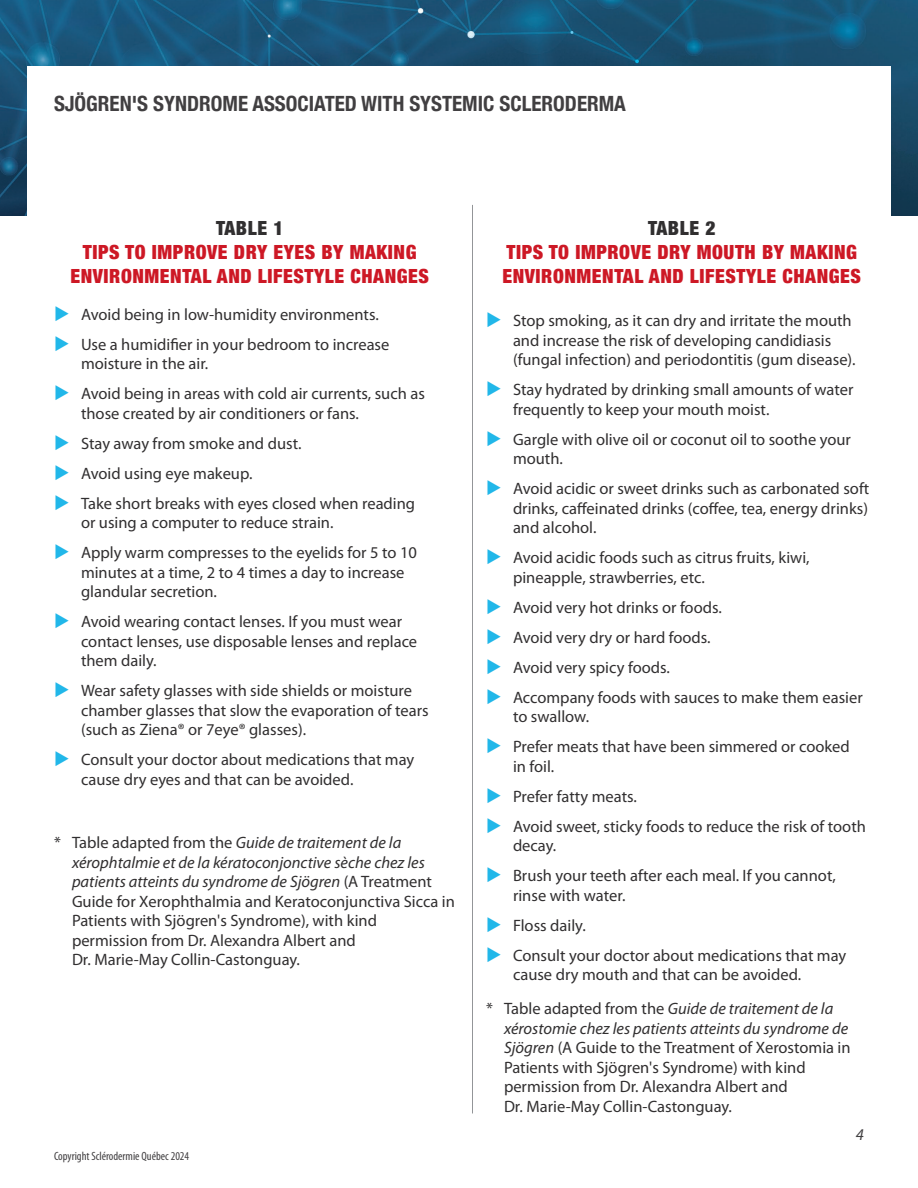
<style>
.page{position:relative;width:918px;height:1188px;background:#fff}
.page>*{position:absolute;margin:0;border:0;box-sizing:border-box;transform-origin:0 0}
.Fiche_Titre{font:700 condensed 21px "Helvetica Neue";color:#413f41}
.titre_1{font:900 condensed 19.5px/24px "Helvetica Neue";letter-spacing:.03em;color:#cd1825;text-align:center}
.contenu_indent{font:16.5px/19.5px "Myriad Pro";color:#312f30}
.t1{font:italic 16.5px "Myriad Pro";color:#413f41}
.t2{font:condensed 12px "Myriad Pro";color:#413f41}
.s1{color:#312f30}
.s2{color:#21b7e9}
.s3{font-style:italic}
</style>
<div class="page">
<img style="left:0;top:0;width:918px;height:216px">
<div style="left:27px;top:66px;width:864px;height:668px;background:#fff"></div>
<hr style="left:472px;top:205px;width:1px;height:908px;background:#939598">
<p class="Fiche_Titre" style="left:54px;top:87px;width:573px">SJÖGREN'S SYNDROME ASSOCIATED WITH SYSTEMIC SCLERODERMA</p>
<p class="titre_1" style="left:70px;top:215px;width:360px"><span class="s1">TABLE 1<br></span>TIPS TO IMPROVE DRY EYES BY MAKING<br>ENVIRONMENTAL AND LIFESTYLE CHANGES</p>
<p class="contenu_indent" style="left:54px;top:304px;width:326px"><span class="s2">◆</span> Avoid being in low-humidity environments.</p>
<p class="contenu_indent" style="left:81px;top:334px;width:310px;text-indent:-27px"><span class="s2">◆</span> Use a humidifier in your bedroom to increase moisture in the air.</p>
<p class="contenu_indent" style="left:81px;top:384px;width:345px;text-indent:-27px"><span class="s2">◆</span> Avoid being in areas with cold air currents, such as those created by air conditioners or fans.</p>
<p class="contenu_indent" style="left:54px;top:433px;width:249px"><span class="s2">◆</span> Stay away from smoke and dust.</p>
<p class="contenu_indent" style="left:54px;top:463px;width:200px"><span class="s2">◆</span> Avoid using eye makeup.</p>
<p class="contenu_indent" style="left:81px;top:493px;width:336px;text-indent:-27px"><span class="s2">◆</span> Take short breaks with eyes closed when reading or using a computer to reduce strain.</p>
<p class="contenu_indent" style="left:81px;top:543px;width:338px;text-indent:-27px"><span class="s2">◆</span> Apply warm compresses to the eyelids for 5 to 10 minutes at a time, 2 to 4 times a day to increase glandular secretion.</p>
<p class="contenu_indent" style="left:81px;top:612px;width:338px;text-indent:-27px"><span class="s2">◆</span> Avoid wearing contact lenses. If you must wear contact lenses, use disposable lenses and replace them daily.</p>
<p class="contenu_indent" style="left:81px;top:681px;width:349px;text-indent:-27px"><span class="s2">◆</span> Wear safety glasses with side shields or moisture chamber glasses that slow the evaporation of tears (such as Ziena® or 7eye® glasses).</p>
<p class="contenu_indent" style="left:81px;top:750px;width:335px;text-indent:-27px"><span class="s2">◆</span> Consult your doctor about medications that may cause dry eyes and that can be avoided.</p>
<p class="contenu_indent" style="left:72px;top:833px;width:384px;text-indent:-18px">* Table adapted from the <span class="s3">Guide de traitement de la xérophtalmie et de la kératoconjonctive sèche chez les patients atteints du syndrome de Sjögren</span> (A Treatment Guide for Xerophthalmia and Keratoconjunctiva Sicca in Patients with Sjögren's Syndrome), with kind permission from Dr. Alexandra Albert and<br>Dr. Marie-May Collin-Castonguay.</p>
<p class="t2" style="left:54px;top:1148px;width:137px">Copyright Sclérodermie Québec 2024</p>
<p class="titre_1" style="left:502px;top:215px;width:360px"><span class="s1">TABLE 2<br></span>TIPS TO IMPROVE DRY MOUTH BY MAKING<br>ENVIRONMENTAL AND LIFESTYLE CHANGES</p>
<p class="contenu_indent" style="left:513px;top:311px;width:344px;text-indent:-27px"><span class="s2">◆</span> Stop smoking, as it can dry and irritate the mouth and increase the risk of developing candidiasis (fungal infection) and periodontitis (gum disease).</p>
<p class="contenu_indent" style="left:513px;top:380px;width:342px;text-indent:-27px"><span class="s2">◆</span> Stay hydrated by drinking small amounts of water frequently to keep your mouth moist.</p>
<p class="contenu_indent" style="left:513px;top:429px;width:339px;text-indent:-27px"><span class="s2">◆</span> Gargle with olive oil or coconut oil to soothe your mouth.</p>
<p class="contenu_indent" style="left:513px;top:479px;width:358px;text-align:justify;text-indent:-27px"><span class="s2">◆</span> Avoid acidic or sweet drinks such as carbonated soft drinks, caffeinated drinks (coffee, tea, energy drinks) and alcohol.</p>
<p class="contenu_indent" style="left:513px;top:548px;width:298px;text-indent:-27px"><span class="s2">◆</span> Avoid acidic foods such as citrus fruits, kiwi, pineapple, strawberries, etc.</p>
<p class="contenu_indent" style="left:486px;top:597px;width:237px"><span class="s2">◆</span> Avoid very hot drinks or foods.</p>
<p class="contenu_indent" style="left:486px;top:627px;width:226px"><span class="s2">◆</span> Avoid very dry or hard foods.</p>
<p class="contenu_indent" style="left:486px;top:657px;width:185px"><span class="s2">◆</span> Avoid very spicy foods.</p>
<p class="contenu_indent" style="left:513px;top:687px;width:351px;text-indent:-27px"><span class="s2">◆</span> Accompany foods with sauces to make them easier to swallow.</p>
<p class="contenu_indent" style="left:513px;top:737px;width:338px;text-indent:-27px"><span class="s2">◆</span> Prefer meats that have been simmered or cooked in foil.</p>
<p class="contenu_indent" style="left:486px;top:786px;width:152px"><span class="s2">◆</span> Prefer fatty meats.</p>
<p class="contenu_indent" style="left:513px;top:816px;width:354px;text-indent:-27px"><span class="s2">◆</span> Avoid sweet, sticky foods to reduce the risk of tooth decay.</p>
<p class="contenu_indent" style="left:513px;top:866px;width:324px;text-indent:-27px"><span class="s2">◆</span> Brush your teeth after each meal. If you cannot, rinse with water.</p>
<p class="contenu_indent" style="left:486px;top:915px;width:101px"><span class="s2">◆</span> Floss daily.</p>
<p class="contenu_indent" style="left:513px;top:945px;width:335px;text-indent:-27px"><span class="s2">◆</span> Consult your doctor about medications that may cause dry mouth and that can be avoided.</p>
<p class="contenu_indent" style="left:504px;top:999px;width:348px;text-indent:-18px">* Table adapted from the <span class="s3">Guide de traitement de la xérostomie chez les patients atteints du syndrome de Sjögren</span> (A Guide to the Treatment of Xerostomia in Patients with Sjögren's Syndrome) with kind permission from Dr. Alexandra Albert and<br>Dr. Marie-May Collin-Castonguay.</p>
<p class="t1" style="left:856px;top:1124px;width:10px">4</p>
</div>
